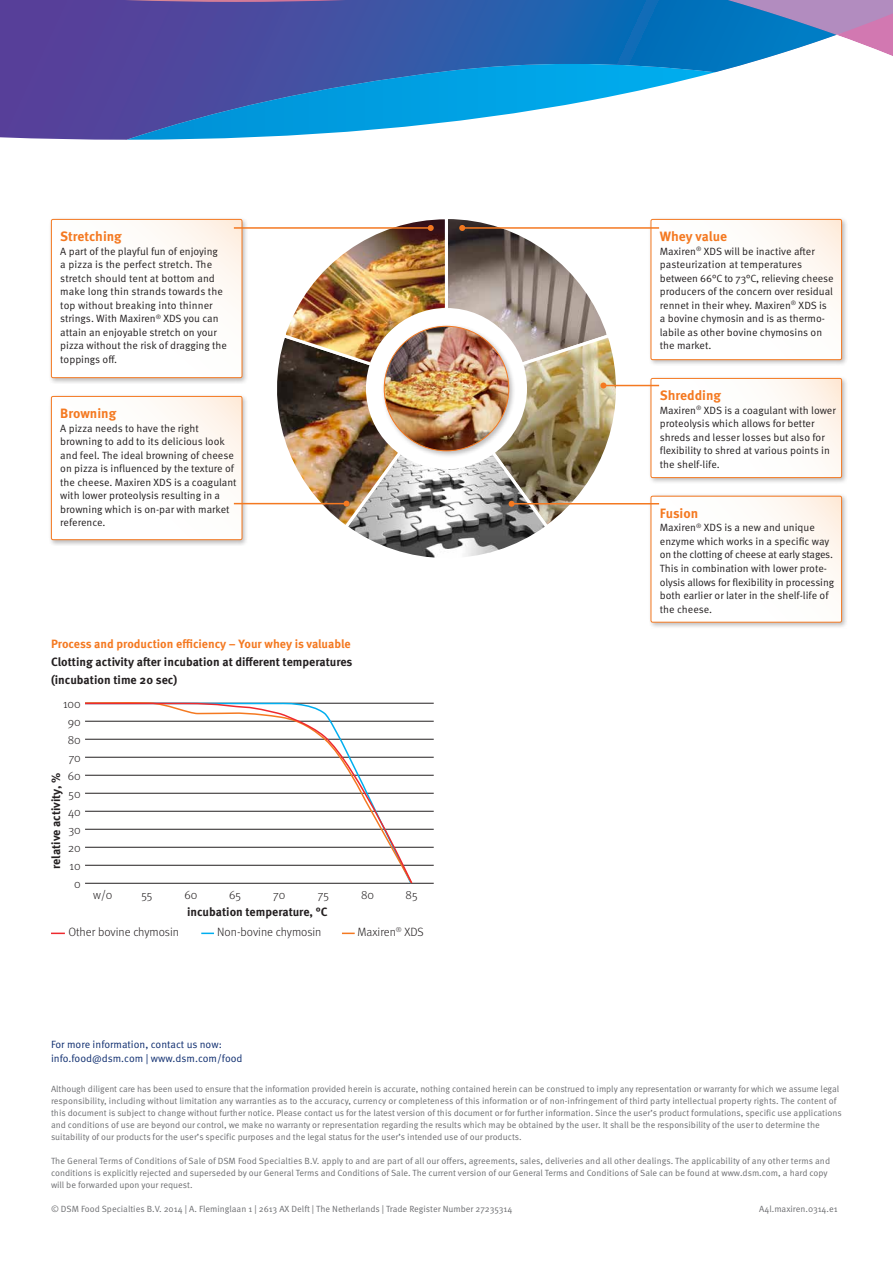
<style>
.page{position:relative;width:893px;height:1263px;background:#fff}
.page>*{position:absolute;margin:0;border:0;box-sizing:border-box;transform-origin:0 0}
.t1{font:700 13.5px "Meta Pro";color:#f47921}
.t2{font:700 12px/18px "Meta Pro";color:#231f20}
.t3{font:300 12px/18px "Meta Pro";color:#231f20;text-align:right}
.t4{font:700 12px "Meta Pro";color:#f47921}
.t5{font:10.5px/13.5px "Meta Pro Norm";color:#231f20}
.t6{font:10.5px/13.5px "Meta Pro Norm";color:#0d2c6e}
.t7{font:9px/12px "Meta Pro Norm";color:#6c6d70}
</style>
<div class="page">
<div style="left:0;top:0;width:126px;height:140px;background:#56409a"></div>
<svg style="left:126px;top:0;width:767px;height:140px"></svg>
<hr style="left:85px;top:703px;width:349px;height:1px;background:#231f20">
<hr style="left:85px;top:721px;width:349px;height:1px;background:#231f20">
<hr style="left:85px;top:739px;width:349px;height:1px;background:#231f20">
<hr style="left:85px;top:757px;width:349px;height:1px;background:#231f20">
<hr style="left:85px;top:775px;width:349px;height:1px;background:#231f20">
<hr style="left:85px;top:793px;width:349px;height:1px;background:#231f20">
<hr style="left:85px;top:811px;width:349px;height:1px;background:#231f20">
<hr style="left:85px;top:829px;width:349px;height:1px;background:#231f20">
<hr style="left:85px;top:847px;width:349px;height:1px;background:#231f20">
<hr style="left:85px;top:865px;width:349px;height:1px;background:#231f20">
<hr style="left:85px;top:883px;width:349px;height:1px;background:#231f20">
<svg style="left:85px;top:702px;width:328px;height:182px"></svg>
<svg style="left:51px;top:932px;width:14px;height:2px"></svg>
<svg style="left:201px;top:932px;width:13px;height:2px"></svg>
<svg style="left:342px;top:932px;width:13px;height:2px"></svg>
<div style="left:48px;top:216px;width:200px;height:168px;background:#231f20;opacity:.3"></div>
<svg style="left:51px;top:219px;width:191px;height:159px"></svg>
<div style="left:51px;top:219px;width:191px;height:159px;border:1px solid #f47921;border-radius:2px"></div>
<div style="left:648px;top:216px;width:200px;height:151px;background:#231f20;opacity:.3"></div>
<svg style="left:651px;top:219px;width:191px;height:141px"></svg>
<div style="left:651px;top:219px;width:191px;height:141px;border:1px solid #f47921;border-radius:2px"></div>
<div style="left:48px;top:393px;width:200px;height:153px;background:#231f20;opacity:.3"></div>
<svg style="left:51px;top:396px;width:191px;height:144px"></svg>
<div style="left:51px;top:396px;width:191px;height:144px;border:1px solid #f47921;border-radius:2px"></div>
<div style="left:648px;top:375px;width:200px;height:110px;background:#231f20;opacity:.3"></div>
<svg style="left:651px;top:378px;width:191px;height:100px"></svg>
<div style="left:651px;top:378px;width:191px;height:100px;border:1px solid #f47921;border-radius:2px"></div>
<div style="left:648px;top:493px;width:200px;height:136px;background:#231f20;opacity:.3"></div>
<svg style="left:651px;top:496px;width:191px;height:126px"></svg>
<div style="left:651px;top:496px;width:191px;height:126px;border:1px solid #f47921;border-radius:2px"></div>
<hr style="left:234px;top:227px;width:197px;height:2px;background:#f47921">
<hr style="left:462px;top:227px;width:197px;height:2px;background:#f47921">
<hr style="left:234px;top:503px;width:113px;height:1px;background:#f47921">
<hr style="left:512px;top:503px;width:147px;height:1px;background:#f47921">
<hr style="left:603px;top:385px;width:56px;height:1px;background:#f47921">
<img style="left:261px;top:219px;width:371px;height:339px">
<h1 class="t1" style="left:60px;top:226px;width:63px">Stretching</h1>
<p class="t5" style="left:60px;top:244px;width:168px">A part of the playful fun of enjoying<br>a pizza is the perfect stretch. The stretch should tent at bottom and make long thin strands towards the top without breaking into thinner strings. With Maxiren<sup>®</sup> XDS you can attain an enjoyable stretch on your pizza without the risk of dragging the toppings off.</p>
<h1 class="t1" style="left:60px;top:403px;width:58px">Browning</h1>
<p class="t5" style="left:60px;top:421px;width:178px">A pizza needs to have the right browning to add to its delicious look and feel. The ideal browning of cheese on pizza is influenced by the texture of the cheese. Maxiren XDS is a coagulant with lower proteolysis resulting in a browning which is on-par with market reference.</p>
<h2 class="t4" style="left:51px;top:634px;width:301px">Process and production efficiency – Your whey is valuable</h2>
<h2 class="t2" style="left:51px;top:652px;width:303px">Clotting activity after incubation at different temperatures (incubation time 20 sec)</h2>
<h2 class="t3" style="left:63px;top:694px;width:19px">100<br>90<br>80<br>70<br>60<br>50<br>40<br>30<br>20<br>10<br>0</h2>
<h2 class="t2" style="left:46px;top:869px;width:98px;rotate:-90deg">relative activity, %</h2>
<h2 class="t3" style="left:93px;top:885px;width:21px">w/0</h2>
<h2 class="t3" style="left:141px;top:885px;width:13px">55</h2>
<h2 class="t3" style="left:185px;top:885px;width:14px">60</h2>
<h2 class="t3" style="left:229px;top:885px;width:13px">65</h2>
<h2 class="t3" style="left:273px;top:885px;width:14px">70</h2>
<h2 class="t3" style="left:318px;top:885px;width:12px">75</h2>
<h2 class="t3" style="left:361px;top:885px;width:15px">80</h2>
<h2 class="t3" style="left:406px;top:885px;width:13px">85</h2>
<h2 class="t3" style="left:68px;top:922px;width:112px">Other bovine chymosin</h2>
<h2 class="t3" style="left:217px;top:922px;width:106px">Non-bovine chymosin</h2>
<h2 class="t3" style="left:358px;top:922px;width:68px">Maxiren<sup>®</sup> XDS</h2>
<h2 class="t2" style="left:187px;top:902px;width:142px">incubation temperature, °C</h2>
<h1 class="t1" style="left:660px;top:226px;width:69px">Whey value</h1>
<p class="t5" style="left:660px;top:244px;width:175px">Maxiren<sup>®</sup> XDS will be inactive after pasteurization at temperatures between 66°C to 73°C, relieving cheese producers of the concern over residual rennet in their whey. Maxiren<sup>®</sup> XDS is a bovine chymosin and is as thermo&shy;labile as other bovine chymosins on the market.</p>
<h1 class="t1" style="left:660px;top:385px;width:63px">Shredding</h1>
<p class="t5" style="left:660px;top:403px;width:177px">Maxiren<sup>®</sup> XDS is a coagulant with lower proteolysis which allows for better shreds and lesser losses but also for flexibility to shred at various points in the shelf-life.</p>
<h1 class="t1" style="left:660px;top:503px;width:40px">Fusion</h1>
<p class="t5" style="left:660px;top:520px;width:176px">Maxiren<sup>®</sup> XDS is a new and unique enzyme which works in a specific way on the clotting of cheese at early stages.<br>This in combination with lower prote&shy;olysis allows for flexibility in processing both earlier or later in the shelf-life of the cheese.</p>
<p class="t6" style="left:51px;top:1037px;width:193px">For more information, contact us now: info.food@dsm.com | www.dsm.com/food</p>
<p class="t7" style="left:51px;top:1082px;width:792px">Although diligent care has been used to ensure that the information provided herein is accurate, nothing contained herein can be construed to imply any representation or warranty for which we assume legal responsibility, including without limitation any warranties as to the accuracy, currency or completeness of this information or of non-infringement of third party intellectual property rights. The content of this document is subject to change without further notice. Please contact us for the latest version of this document or for further information. Since the user’s product formulations, specific use applications and conditions of use are beyond our control, we make no warranty or representation regarding the results which may be obtained by the user. It shall be the responsibility of the user to determine the suitability of our products for the user’s specific purposes and the legal status for the user’s intended use of our products.</p>
<p class="t7" style="left:51px;top:1154px;width:781px">The General Terms of Conditions of Sale of DSM Food Specialties B.V. apply to and are part of all our offers, agreements, sales, deliveries and all other dealings. The applicability of any other terms and conditions is explicitly rejected and superseded by our General Terms and Conditions of Sale. The current version of our General Terms and Conditions of Sale can be found at www.dsm.com, a hard copy will be forwarded upon your request.</p>
<p class="t7" style="left:51px;top:1202px;width:463px">© DSM Food Specialties B.V. 2014 | A. Fleminglaan 1 | 2613 AX Delft | The Netherlands | Trade Register Number 27235314</p>
<p class="t7" style="left:759px;top:1202px;width:80px">A4l.maxiren.0314.e1</p>
</div>
